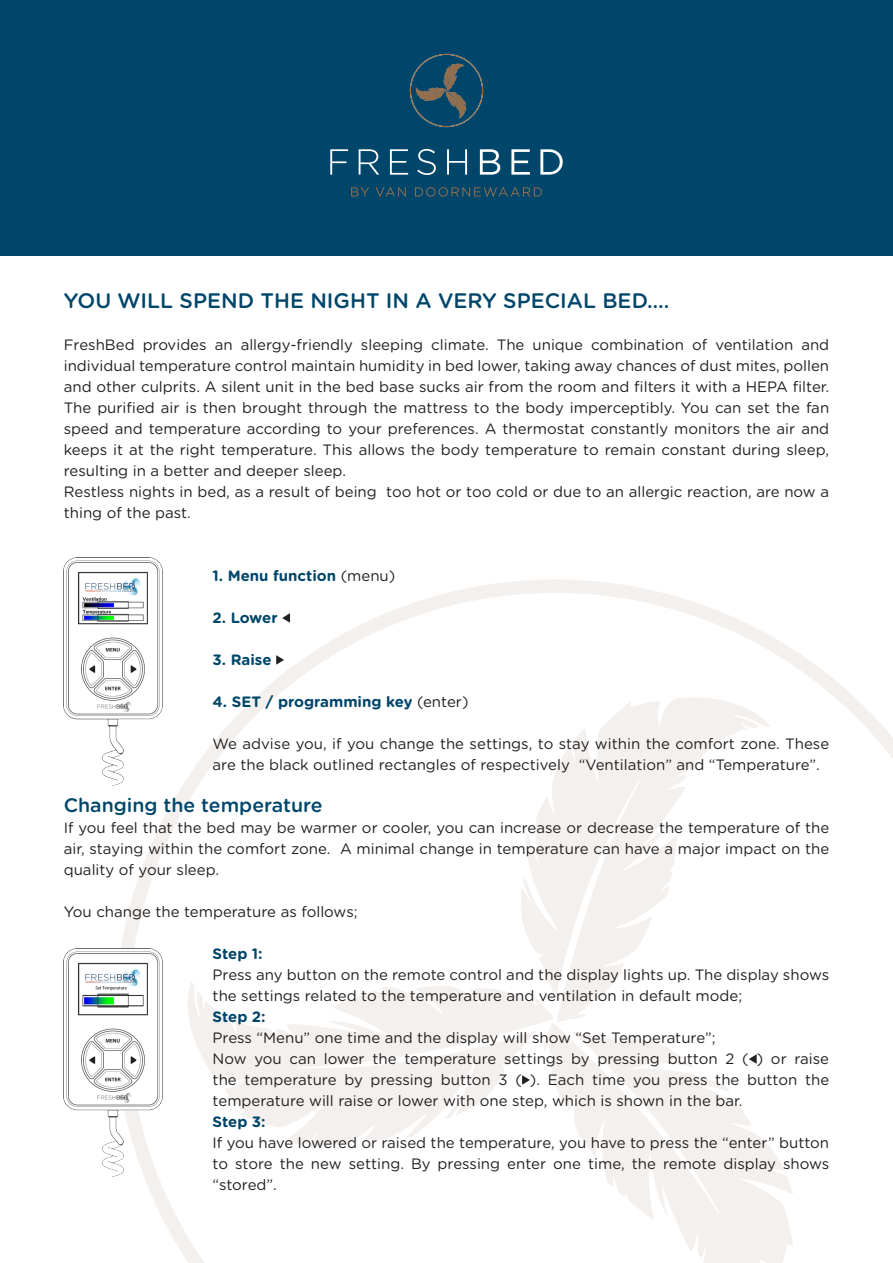
<style>
.page{position:relative;width:893px;height:1263px;background:#fff}
.page>*{position:absolute;margin:0;border:0;box-sizing:border-box;transform-origin:0 0}
.t1{font:500 21px "Gotham Rounded";color:#00466a}
.t2{font:500 19.5px "Gotham Rounded";color:#00466a}
.t3{font:15px/21px "Gotham Rounded";color:#231f20}
.t4{font:700 15px "Gotham Rounded";color:#00466a}
.s1{font-weight:400;color:#231f20}
</style>
<div class="page">
<svg style="left:121px;top:580px;width:772px;height:683px"></svg>
<svg style="left:187px;top:982px;width:367px;height:164px;fill:#f4f0ed"></svg>
<svg style="left:543px;top:1023px;width:250px;height:240px;fill:#f4f1ef"></svg>
<svg style="left:521px;top:696px;width:249px;height:326px"></svg>
<svg style="left:282px;top:613px;width:8px;height:10px"></svg>
<svg style="left:276px;top:655px;width:8px;height:10px"></svg>
<svg style="left:749px;top:1054px;width:8px;height:10px"></svg>
<svg style="left:522px;top:1075px;width:8px;height:10px"></svg>
<div style="left:0;top:0;width:893px;height:255px;background:#00466a"></div>
<svg style="left:330px;top:149px;width:233px;height:26px"></svg>
<svg style="left:351px;top:187px;width:191px;height:10px"></svg>
<div style="left:410px;top:54px;width:73px;height:73px;border:1px solid #936e4d;border-radius:50%"></div>
<svg style="left:416px;top:64px;width:50px;height:54px"></svg>
<img style="left:64px;top:558px;width:99px;height:228px">
<img style="left:64px;top:948px;width:99px;height:228px">
<h1 class="t1" style="left:64px;top:291px;width:607px">YOU WILL SPEND THE NIGHT IN A VERY SPECIAL BED….</h1>
<p class="t3" style="left:64px;top:335px;width:767px">FreshBed provides an allergy-friendly sleeping climate. The unique combination of ventilation and individual temperature control maintain humidity in bed lower, taking away chances of dust mites, pollen and other culprits. A silent unit in the bed base sucks air from the room and filters it with a HEPA filter.<br>The purified air is then brought through the mattress to the body imperceptibly. You can set the fan speed and temperature according to your preferences. A thermostat constantly monitors the air and keeps it at the right temperature. This allows the body temperature to remain constant during sleep, resulting in a better and deeper sleep.<br>Restless nights in bed, as a result of being too hot or too cold or due to an allergic reaction, are now a thing of the past.</p>
<p class="t4" style="left:213px;top:569px;width:184px">1. Menu function <span class="s1">(menu)</span></p>
<p class="t4" style="left:213px;top:611px;width:67px">2. Lower</p>
<p class="t4" style="left:213px;top:653px;width:61px">3. Raise</p>
<p class="t4" style="left:213px;top:695px;width:257px">4. SET / programming key <span class="s1">(enter)</span></p>
<p class="t3" style="left:213px;top:734px;width:618px">We advise you, if you change the settings, to stay within the comfort zone. These are the black outlined rectangles of respectively “Ventilation” and “Temperature”.</p>
<h2 class="t2" style="left:64px;top:796px;width:260px">Changing the temperature</h2>
<p class="t3" style="left:64px;top:818px;width:767px;text-align:justify">If you feel that the bed may be warmer or cooler, you can increase or decrease the temperature of the air, staying within the comfort zone. A minimal change in temperature can have a major impact on the quality of your sleep.</p>
<p class="t3" style="left:64px;top:902px;width:295px">You change the temperature as follows;</p>
<p class="t4" style="left:213px;top:947px;width:52px">Step 1:</p>
<p class="t3" style="left:213px;top:965px;width:618px">Press any button on the remote control and the display lights up. The display shows the settings related to the temperature and ventilation in default mode;</p>
<p class="t4" style="left:213px;top:1010px;width:55px">Step 2:</p>
<p class="t3" style="left:213px;top:1028px;width:618px">Press “Menu” one time and the display will show “Set Temperature”;<br>Now you can lower the temperature settings by pressing button 2 ( ) or raise the temperature by pressing button 3 ( ). Each time you press the button the temperature will raise or lower with one step, which is shown in the bar.</p>
<p class="t4" style="left:213px;top:1115px;width:55px">Step 3:</p>
<p class="t3" style="left:213px;top:1133px;width:618px;text-align:justify">If you have lowered or raised the temperature, you have to press the “enter” button to store the new setting. By pressing enter one time, the remote display shows “stored”.</p>
</div>
